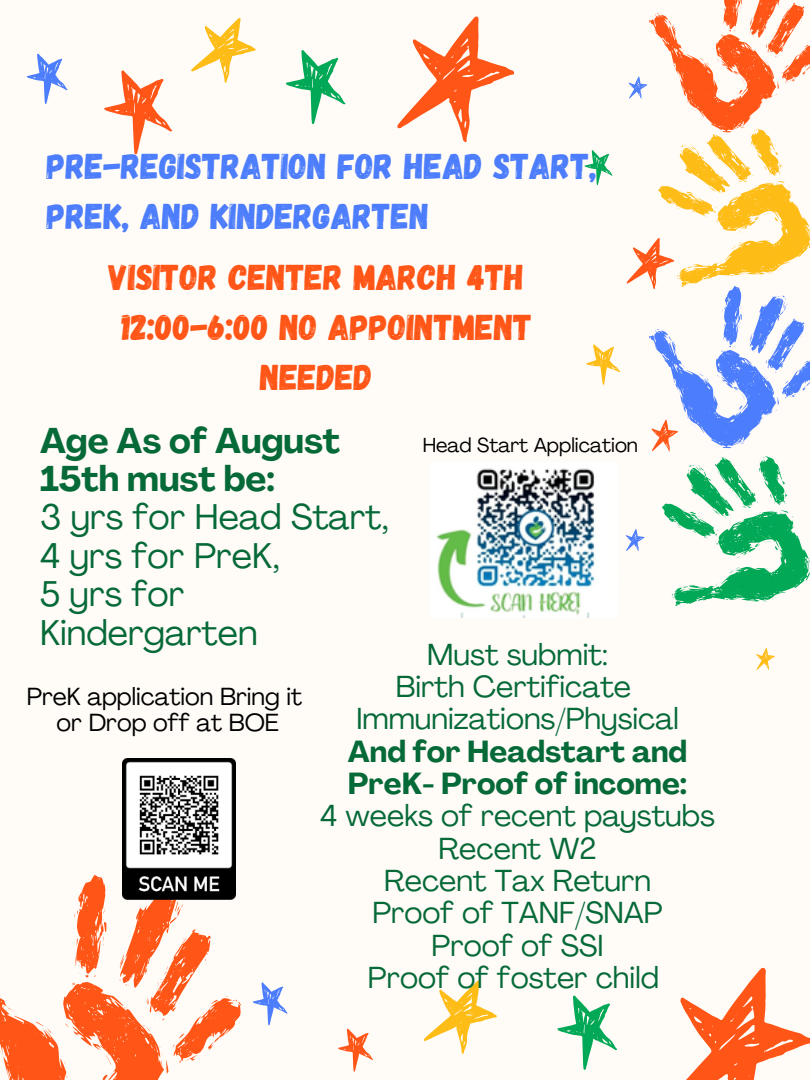
<style>
.page{position:relative;width:810px;height:1080px;background:#fffbf7}
.page>*{position:absolute;margin:0;border:0;box-sizing:border-box;transform-origin:0 0}
.t1{font:35.81px/50.1px "Gagalin";color:#ff5516;text-align:center}
.t2{font:35.81px/49.7px "Gagalin";color:#4c7dfc}
.t3{font:35.31px/38.4px "Agrandir";color:#056938}
.t4{font:30.06px/32.4px "Agrandir";color:#056938;text-align:center}
.t5{font:24.44px/26.5px "Agrandir";color:#000;text-align:center}
.t6{font:20px "Agrandir";color:#000}
.s1{font-weight:700}
</style>
<div class="page">
<svg style="left:649px;top:334px;width:161px;height:86px"></svg>
<svg style="left:650px;top:186px;width:160px;height:148px"></svg>
<svg style="left:625px;top:420px;width:185px;height:228px"></svg>
<svg style="left:756px;top:648px;width:19px;height:22px"></svg>
<svg style="left:584px;top:0;width:226px;height:186px"></svg>
<svg style="left:586px;top:344px;width:35px;height:41px"></svg>
<svg style="left:626px;top:233px;width:52px;height:59px"></svg>
<svg style="left:626px;top:529px;width:19px;height:22px"></svg>
<svg style="left:652px;top:420px;width:26px;height:31px"></svg>
<svg style="left:397px;top:16px;width:117px;height:126px"></svg>
<svg style="left:286px;top:50px;width:60px;height:74px"></svg>
<svg style="left:104px;top:18px;width:152px;height:137px"></svg>
<svg style="left:27px;top:53px;width:41px;height:51px"></svg>
<svg style="left:680px;top:967px;width:130px;height:113px"></svg>
<svg style="left:557px;top:995px;width:60px;height:75px"></svg>
<svg style="left:424px;top:980px;width:73px;height:74px"></svg>
<svg style="left:338px;top:1028px;width:35px;height:44px"></svg>
<svg style="left:277px;top:986px;width:11px;height:28px"></svg>
<svg style="left:0;top:822px;width:277px;height:258px"></svg>
<img style="left:436px;top:468px;width:159px;height:150px">
<img style="left:123px;top:759px;width:113px;height:140px">
<p class="t2" style="left:47px;top:140px;width:552px">PRE-REGISTRATION FOR HEAD START,<br>PREK, AND KINDERGARTEN</p>
<p class="t1" style="left:108px;top:250px;width:425px">VISITOR CENTER MARCH 4TH<br>12:00-6:00 NO APPOINTMENT<br>NEEDED</p>
<p class="t3" style="left:40px;top:425px;width:350px"><span class="s1">Age As of August<br>15th must be:<br></span>3 yrs for Head Start,<br>4 yrs for PreK,<br>5 yrs for<br>Kindergarten</p>
<p class="t6" style="left:423px;top:437px;width:217px">Head Start Application</p>
<p class="t4" style="left:320px;top:641px;width:396px">Must submit:<br>Birth Certificate<br>Immunizations/Physical<br><span class="s1">And for Headstart and<br>PreK- Proof of income:<br></span>4 weeks of recent paystubs<br>Recent W2<br>Recent Tax Return<br>Proof of TANF/SNAP<br>Proof of SSI<br>Proof of foster child</p>
<p class="t5" style="left:27px;top:685px;width:277px">PreK application Bring it or Drop off at BOE</p>
</div>
